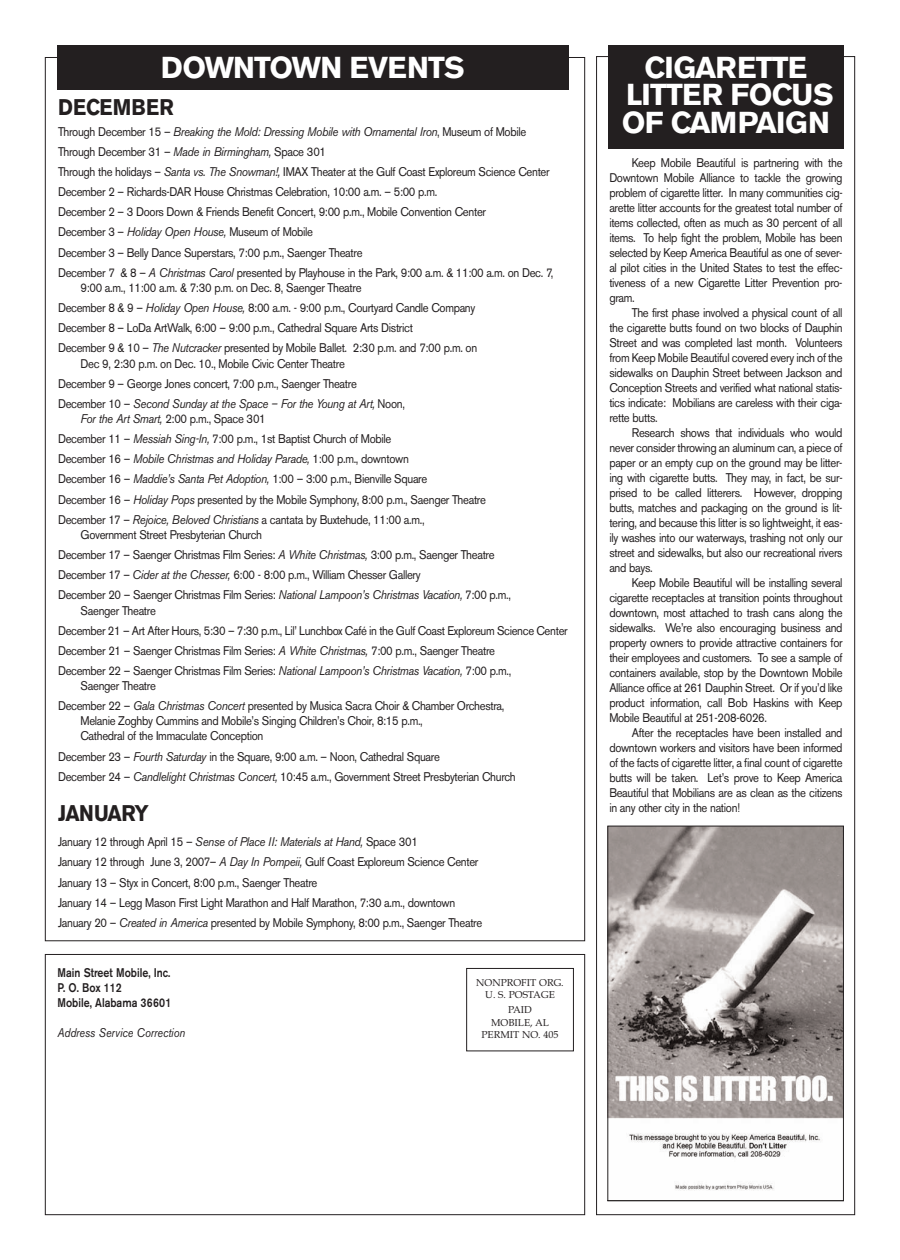
<style>
.page{position:relative;width:900px;height:1260px;background:#fff}
.page>*{position:absolute;margin:0;border:0;box-sizing:border-box;transform-origin:0 0}
.t1{font:700 30px/27.5px "Akzidenz Grotesk BE";letter-spacing:-.03em;color:#fff;text-align:center}
.t2{font:700 22.5px "Akzidenz Grotesk BE";letter-spacing:.015em;color:#231f20;scale:.9 1}
.t3{font:700 22.5px "Akzidenz Grotesk BE";letter-spacing:-.03em;color:#231f20;scale:.9 1}
.t4{font:12.5px/15px "Akzidenz Grotesk BE";letter-spacing:-.03em;color:#231f20;scale:.9 1}
.t5{font:500 12.5px/15px "Akzidenz Grotesk BE";color:#231f20;scale:.85 1}
.t6{font:italic 12.5px "Akzidenz Grotesk BE";color:#231f20;scale:.85 1}
.t7{font:10px/12.5px "Book Antiqua";color:#231f20;text-align:center}
.s1{font-style:italic}
</style>
<div class="page">
<div style="left:45px;top:954px;width:540px;height:261px;border:1px solid #231f20"></div>
<div style="left:466px;top:968px;width:108px;height:83px;border:1px solid #231f20"></div>
<div style="left:57px;top:45px;width:512px;height:44px;background:#231f20"></div>
<div style="left:608px;top:45px;width:236px;height:104px;background:#231f20"></div>
<img style="left:610px;top:828px;width:232px;height:363px">
<div style="left:608px;top:826px;width:236px;height:375px;border:1px solid #231f20"></div>
<h1 class="t1" style="left:161px;top:56px;width:306px">DOWNTOWN EVENTS</h1>
<h2 class="t2" style="left:58px;top:99px;width:130px">DECEMBER</h2>
<p class="t4" style="left:58px;top:123px;width:552px;line-height:20.1px">Through December 15 – <span class="s1">Breaking the Mold: Dressing Mobile with Ornamental Iron</span>, Museum of Mobile Through December 31 – <span class="s1">Made in Birmingham,</span> Space 301<br>Through the holidays – <span class="s1">Santa vs. The Snowman!,</span> IMAX Theater at the Gulf Coast Exploreum Science Center December 2 – Richards-DAR House Christmas Celebration, 10:00 a.m. – 5:00 p.m.<br>December 2 – 3 Doors Down &amp; Friends Benefit Concert, 9:00 p.m., Mobile Convention Center<br>December 3 – <span class="s1">Holiday Open House,</span> Museum of Mobile<br>December 3 – Belly Dance Superstars, 7:00 p.m., Saenger Theatre<br>December 7 &amp; 8 – <span class="s1">A Christmas Carol</span> presented by Playhouse in the Park, 9:00 a.m. &amp; 11:00 a.m. on Dec. 7,</p>
<p class="t4" style="left:58px;top:279px;width:467px;line-height:20.1px;text-indent:23px">9:00 a.m., 11:00 a.m. &amp; 7:30 p.m. on Dec. 8, Saenger Theatre<br>December 8 &amp; 9 – <span class="s1">Holiday Open House,</span> 8:00 a.m. - 9:00 p.m., Courtyard Candle Company December 8 – LoDa ArtWalk, 6:00 – 9:00 p.m., Cathedral Square Arts District<br>December 9 &amp; 10 – <span class="s1">The Nutcracker</span> presented by Mobile Ballet. 2:30 p.m. and 7:00 p.m. on</p>
<p class="t4" style="left:58px;top:354px;width:387px;line-height:20.1px;text-indent:22px">Dec 9, 2:30 p.m. on Dec. 10., Mobile Civic Center Theatre<br>December 9 – George Jones concert, 7:00 p.m., Saenger Theatre<br>December 10 – <span class="s1">Second Sunday at the Space – For the Young at Art,</span> Noon,</p>
<p class="t4" style="left:58px;top:410px;width:477px;line-height:20.1px;text-indent:22px"><span class="s1">For the Art Smart,</span> 2:00 p.m., Space 301<br>December 11 – <span class="s1">Messiah Sing-In,</span> 7:00 p.m., 1st Baptist Church of Mobile<br>December 16 – <span class="s1">Mobile Christmas and Holiday Parade,</span> 1:00 p.m., downtown<br>December 16 – <span class="s1">Maddie’s Santa Pet Adoption,</span> 1:00 – 3:00 p.m., Bienville Square<br>December 16 – <span class="s1">Holiday Pops</span> presented by the Mobile Symphony, 8:00 p.m., Saenger Theatre December 17 – <span class="s1">Rejoice, Beloved Christians</span> a cantata by Buxtehude, 11:00 a.m.,</p>
<p class="t4" style="left:58px;top:526px;width:505px;line-height:20.1px;text-indent:23px">Government Street Presbyterian Church<br>December 17 – Saenger Christmas Film Series: <span class="s1">A White Christmas,</span> 3:00 p.m., Saenger Theatre December 17 – <span class="s1">Cider at the Chesser,</span> 6:00 - 8:00 p.m., William Chesser Gallery<br>December 20 – Saenger Christmas Film Series: <span class="s1">National Lampoon’s Christmas Vacation,</span> 7:00 p.m.,</p>
<p class="t4" style="left:58px;top:601px;width:568px;line-height:20.1px;text-indent:23px">Saenger Theatre<br>December 21 – Art After Hours, 5:30 – 7:30 p.m., Lil’ Lunchbox Café in the Gulf Coast Exploreum Science Center December 21 – Saenger Christmas Film Series: <span class="s1">A White Christmas,</span> 7:00 p.m., Saenger Theatre<br>December 22 – Saenger Christmas Film Series: <span class="s1">National Lampoon’s Christmas Vacation,</span> 7:00 p.m.,</p>
<p class="t4" style="left:58px;top:677px;width:498px;line-height:20.1px;text-indent:22px">Saenger Theatre<br>December 22 – <span class="s1">Gala Christmas Concert</span> presented by Musica Sacra Choir &amp; Chamber Orchestra,</p>
<p class="t4" style="left:81px;top:715px;width:382px">Melanie Zoghby Cummins and Mobile’s Singing Children’s Choir, 8:15 p.m.,<br>Cathedral of the Immaculate Conception</p>
<p class="t4" style="left:58px;top:748px;width:510px;line-height:20.1px">December 23 – <span class="s1">Fourth Saturday</span> in the Square, 9:00 a.m. – Noon, Cathedral Square<br>December 24 – <span class="s1">Candlelight Christmas Concert,</span> 10:45 a.m., Government Street Presbyterian Church</p>
<h2 class="t3" style="left:58px;top:804px;width:102px">JANUARY</h2>
<p class="t4" style="left:58px;top:833px;width:473px;line-height:20.1px">January 12 through April 15 – <span class="s1">Sense of Place II: Materials at Hand,</span> Space 301<br>January 12 through June 3, 2007– <span class="s1">A Day In Pompeii,</span> Gulf Coast Exploreum Science Center January 13 – Styx in Concert, 8:00 p.m., Saenger Theatre<br>January 14 – Legg Mason First Light Marathon and Half Marathon, 7:30 a.m., downtown January 20 – <span class="s1">Created in America</span> presented by Mobile Symphony, 8:00 p.m., Saenger Theatre</p>
<p class="t5" style="left:58px;top:966px;width:135px">Main Street Mobile, Inc.<br>P. O. Box 112<br>Mobile, Alabama 36601</p>
<p class="t6" style="left:58px;top:1028px;width:152px">Address Service Correction</p>
<p class="t7" style="left:476px;top:976px;width:89px">NONPROFIT ORG.<br>U. S. POSTAGE</p>
<p class="t7" style="left:482px;top:1003px;width:78px">PAID<br>MOBILE, AL<br>PERMIT NO. 405</p>
<h1 class="t1" style="left:622px;top:56px;width:214px">CIGARETTE<br>LITTER FOCUS<br>OF CAMPAIGN</h1>
<p class="t4" style="left:609px;top:156px;width:261px;text-align:justify;text-indent:22px">Keep Mobile Beautiful is partnering with the Downtown Mobile Alliance to tackle the growing problem of cigarette litter. In many communities cig&shy;arette litter accounts for the greatest total number of items collected, often as much as 30 percent of all items. To help fight the problem, Mobile has been selected by Keep America Beautiful as one of sever&shy;al pilot cities in the United States to test the effec&shy;tiveness of a new Cigarette Litter Prevention pro&shy;gram.</p>
<p class="t4" style="left:609px;top:306px;width:261px;text-align:justify;text-indent:22px">The first phase involved a physical count of all the cigarette butts found on two blocks of Dauphin Street and was completed last month. Volunteers from Keep Mobile Beautiful covered every inch of the sidewalks on Dauphin Street between Jackson and Conception Streets and verified what national statis&shy;tics indicate: Mobilians are careless with their ciga&shy;rette butts.</p>
<p class="t4" style="left:609px;top:426px;width:261px;text-align:justify;text-indent:22px">Research shows that individuals who would never consider throwing an aluminum can, a piece of paper or an empty cup on the ground may be litter&shy;ing with cigarette butts. They may, in fact, be sur&shy;prised to be called litterers. However, dropping butts, matches and packaging on the ground is lit&shy;tering, and because this litter is so lightweight, it eas&shy;ily washes into our waterways, trashing not only our street and sidewalks, but also our recreational rivers and bays.</p>
<p class="t4" style="left:609px;top:576px;width:261px;text-align:justify;text-indent:22px">Keep Mobile Beautiful will be installing several cigarette receptacles at transition points throughout downtown, most attached to trash cans along the sidewalks. We’re also encouraging business and property owners to provide attractive containers for their employees and customers. To see a sample of containers available, stop by the Downtown Mobile Alliance office at 261 Dauphin Street. Or if you’d like product information, call Bob Haskins with Keep Mobile Beautiful at 251-208-6026.</p>
<p class="t4" style="left:609px;top:726px;width:261px;text-align:justify;text-indent:22px">After the receptacles have been installed and downtown workers and visitors have been informed of the facts of cigarette litter, a final count of cigarette butts will be taken. Let’s prove to Keep America Beautiful that Mobilians are as clean as the citizens in any other city in the nation!</p>
</div>
